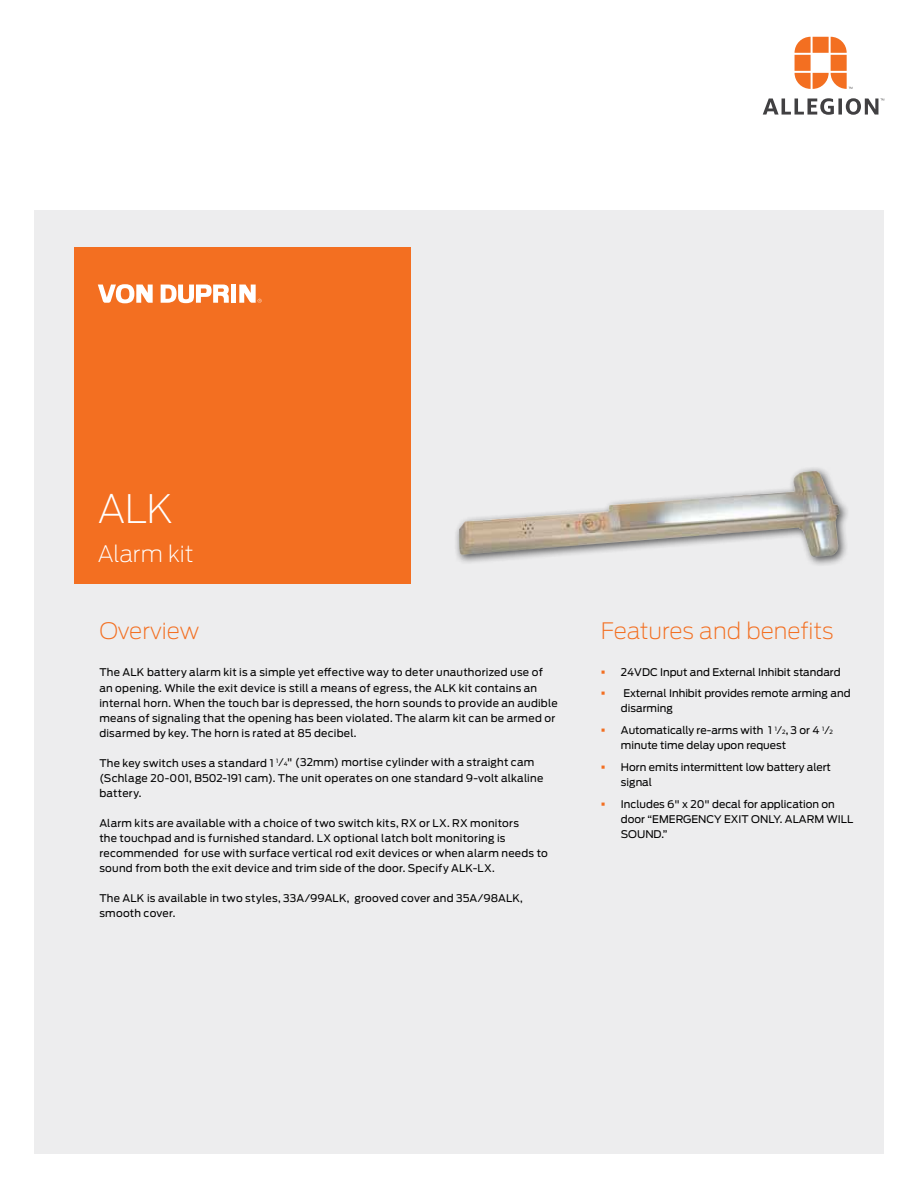
<style>
.page{position:relative;width:918px;height:1188px;background:#fff}
.page>*{position:absolute;margin:0;border:0;box-sizing:border-box;transform-origin:0 0}
.t1{font:200 39px "Antenna";color:#fff}
.t2{font:200 22.5px "Antenna";color:#f36f21}
.t3{font:200 22.5px "Antenna";letter-spacing:-.01em;color:#fff}
.t4{font:10.5px/15px "Antenna";letter-spacing:.02em;color:#000}
.t5{font:10.5px/15px "Antenna";color:#000}
.s1{font-size:5.7px}
.s2{color:#f36f21}
</style>
<div class="page">
<svg style="left:795px;top:37px;width:57px;height:52px"></svg>
<svg style="left:763px;top:98px;width:121px;height:17px"></svg>
<div style="left:34px;top:210px;width:850px;height:944px;background:#ededee"></div>
<div style="left:454px;top:466px;width:397px;height:102px;background:#000;opacity:.65"></div>
<img style="left:459px;top:471px;width:381px;height:88px">
<div style="left:74px;top:247px;width:337px;height:336px;background:#f36f21"></div>
<svg style="left:98px;top:284px;width:55px;height:19px"></svg>
<svg style="left:161px;top:285px;width:68px;height:18px"></svg>
<div style="left:231px;top:285px;width:5px;height:18px;background:#fff"></div>
<svg style="left:239px;top:285px;width:23px;height:18px"></svg>
<h1 class="t1" style="left:98px;top:486px;width:77px">ALK</h1>
<h2 class="t3" style="left:98px;top:541px;width:97px">Alarm kit</h2>
<h2 class="t2" style="left:99px;top:618px;width:101px">Overview</h2>
<p class="t4" style="left:99px;top:665px;width:460px">The ALK battery alarm kit is a simple yet effective way to deter unauthorized use of an opening. While the exit device is still a means of egress, the ALK kit contains an internal horn. When the touch bar is depressed, the horn sounds to provide an audible means of signaling that the opening has been violated. The alarm kit can be armed or disarmed by key. The horn is rated at 85 decibel.</p>
<p class="t4" style="left:99px;top:755px;width:446px">The key switch uses a standard 1 <sup>1</sup>⁄<span class="s1">4</span>" (32mm) mortise cylinder with a straight cam (Schlage 20-001, B502-191 cam). The unit operates on one standard 9-volt alkaline battery.</p>
<p class="t4" style="left:99px;top:815px;width:450px">Alarm kits are available with a choice of two switch kits, RX or LX. RX monitors<br>the touchpad and is furnished standard. LX optional latch bolt monitoring is recommended for use with surface vertical rod exit devices or when alarm needs to sound from both the exit device and trim side of the door. Specify ALK-LX.</p>
<p class="t4" style="left:99px;top:890px;width:425px">The ALK is available in two styles, 33A/99ALK, grooved cover and 35A/98ALK, smooth cover.</p>
<h2 class="t2" style="left:601px;top:618px;width:234px">Features and benefits</h2>
<p class="t5" style="left:601px;top:664px;width:241px"><span class="s2">▪</span> 24VDC Input and External Inhibit standard</p>
<p class="t5" style="left:621px;top:686px;width:231px;text-indent:-20px"><span class="s2">▪</span> External Inhibit provides remote arming and disarming</p>
<p class="t5" style="left:621px;top:723px;width:214px;text-indent:-20px"><span class="s2">▪</span> Automatically re-arms with 1 <sup>1</sup>⁄<span class="s1">2</span>, 3 or 4 <sup>1</sup>⁄<span class="s1">2 </span>minute time delay upon request</p>
<p class="t5" style="left:621px;top:760px;width:212px;text-indent:-20px"><span class="s2">▪</span> Horn emits intermittent low battery alert signal</p>
<p class="t5" style="left:621px;top:796px;width:234px;text-indent:-20px"><span class="s2">▪</span> Includes 6" x 20" decal for application on door “EMERGENCY EXIT ONLY. ALARM WILL<br>SOUND.”</p>
</div>
